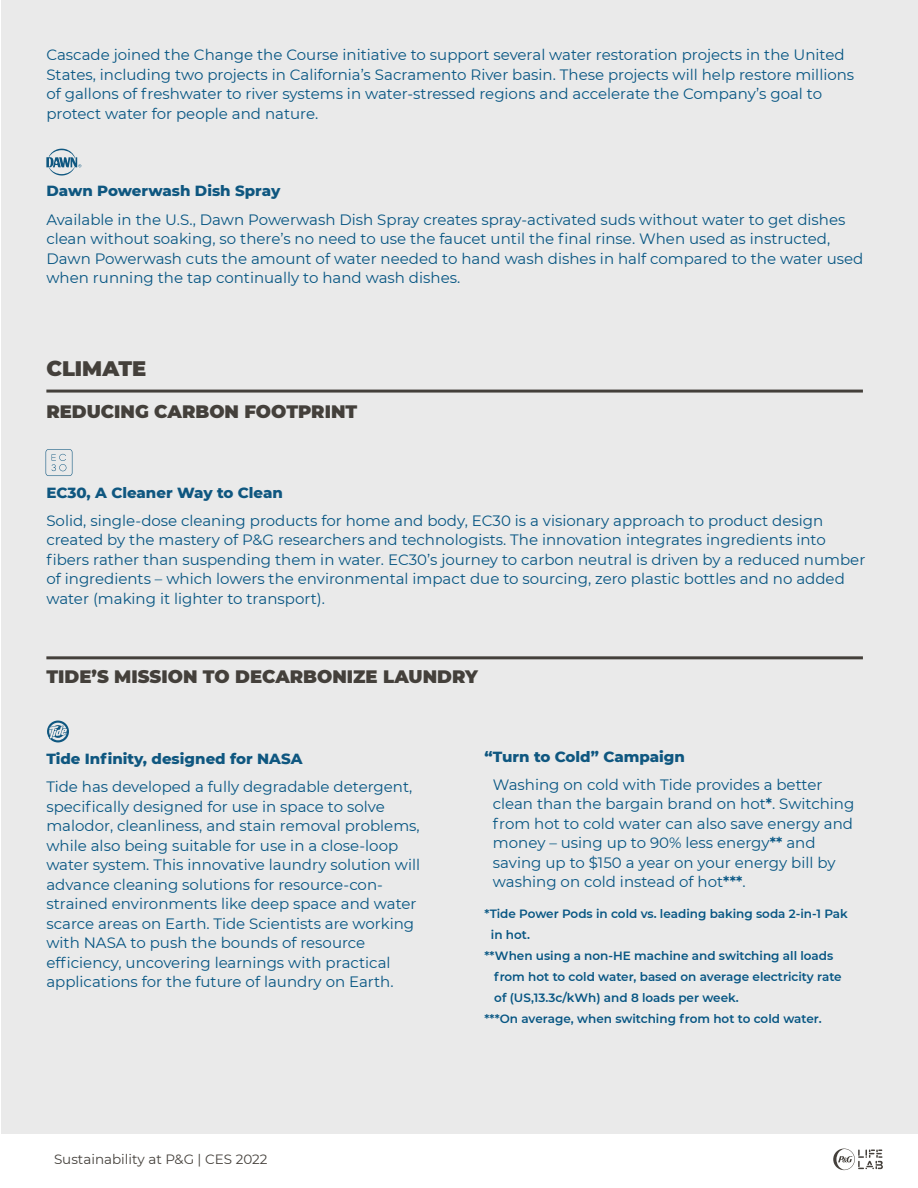
<style>
.page{position:relative;width:918px;height:1188px;background:#fff}
.page>*{position:absolute;margin:0;border:0;box-sizing:border-box;transform-origin:0 0}
.t1{font:900 21px "Montserrat";color:#44403b}
.t2{font:900 18px "Montserrat";color:#44403b}
.t3{font:15px/19.5px "Montserrat";color:#075683}
.t4{font:800 15px "Montserrat";color:#0f5780}
.t5{font:13.5px "Montserrat";color:#44403b}
.t6{font:600 12px "Montserrat";color:#075683}
.s1{font-weight:600}
</style>
<div class="page">
<div style="left:1px;top:0;width:917px;height:1134px;background:#eaeaea"></div>
<hr style="left:46px;top:390px;width:817px;height:3px;background:#44403b">
<svg style="left:833px;top:1149px;width:50px;height:21px"></svg>
<svg style="left:46px;top:149px;width:35px;height:27px"></svg>
<svg style="left:46px;top:449px;width:26px;height:27px"></svg>
<hr style="left:46px;top:656px;width:817px;height:3px;background:#44403b">
<svg style="left:47px;top:721px;width:22px;height:21px"></svg>
<p class="t3" style="left:46px;top:45px;width:809px">Cascade joined the Change the Course initiative to support several water restoration projects in the United States, including two projects in California’s Sacramento River basin. These projects will help restore millions of gallons of freshwater to river systems in water-stressed regions and accelerate the Company’s goal to protect water for people and nature.</p>
<p class="t4" style="left:46px;top:180px;width:235px">Dawn Powerwash Dish Spray</p>
<p class="t3" style="left:46px;top:209px;width:819px">Available in the U.S., Dawn Powerwash Dish Spray creates spray-activated suds without water to get dishes clean without soaking, so there’s no need to use the faucet until the final rinse. When used as instructed, Dawn Powerwash cuts the amount of water needed to hand wash dishes in half compared to the water used when running the tap continually to hand wash dishes.</p>
<h1 class="t1" style="left:46px;top:353px;width:102px">CLIMATE</h1>
<p class="t2" style="left:46px;top:398px;width:312px">REDUCING CARBON FOOTPRINT</p>
<p class="t4" style="left:46px;top:482px;width:238px">EC30, A Cleaner Way to Clean</p>
<p class="t3" style="left:46px;top:510px;width:821px">Solid, single-dose cleaning products for home and body, EC30 is a visionary approach to product design created by the mastery of P&amp;G researchers and technologists. The innovation integrates ingredients into fibers rather than suspending them in water. EC30’s journey to carbon neutral is driven by a reduced number of ingredients – which lowers the environmental impact due to sourcing, zero plastic bottles and no added water (making it lighter to transport).</p>
<p class="t2" style="left:46px;top:663px;width:433px">TIDE’S MISSION TO DECARBONIZE LAUNDRY</p>
<p class="t4" style="left:46px;top:747px;width:258px">Tide Infinity, designed for NASA</p>
<p class="t3" style="left:46px;top:777px;width:375px">Tide has developed a fully degradable detergent, specifically designed for use in space to solve malodor, cleanliness, and stain removal problems, while also being suitable for use in a close-loop water system. This innovative laundry solution will advance cleaning solutions for resource-con&shy;strained environments like deep space and water scarce areas on Earth. Tide Scientists are working with NASA to push the bounds of resource efficiency, uncovering learnings with practical applications for the future of laundry on Earth.</p>
<p class="t5" style="left:54px;top:1150px;width:215px">Sustainability at P&amp;G | CES 2022</p>
<p class="t4" style="left:484px;top:746px;width:202px">“Turn to Cold” Campaign</p>
<p class="t3" style="left:493px;top:774px;width:363px">Washing on cold with Tide provides a better clean than the bargain brand on hot<span class="s1">*</span>. Switching from hot to cold water can also save energy and money – using up to 90% less energy<span class="s1">**</span> and saving up to $150 a year on your energy bill by washing on cold instead of hot<span class="s1">***</span>.</p>
<p class="t6" style="left:484px;top:905px;width:365px">*Tide Power Pods in cold vs. leading baking soda 2-in-1 Pak</p>
<p class="t6" style="left:491px;top:926px;width:41px">in hot.</p>
<p class="t6" style="left:484px;top:947px;width:351px">**When using a non-HE machine and switching all loads</p>
<p class="t6" style="left:494px;top:968px;width:349px">from hot to cold water, based on average electricity rate</p>
<p class="t6" style="left:494px;top:989px;width:246px">of (US,13.3c/kWh) and 8 loads per week.</p>
<p class="t6" style="left:484px;top:1010px;width:339px">***On average, when switching from hot to cold water.</p>
</div>
